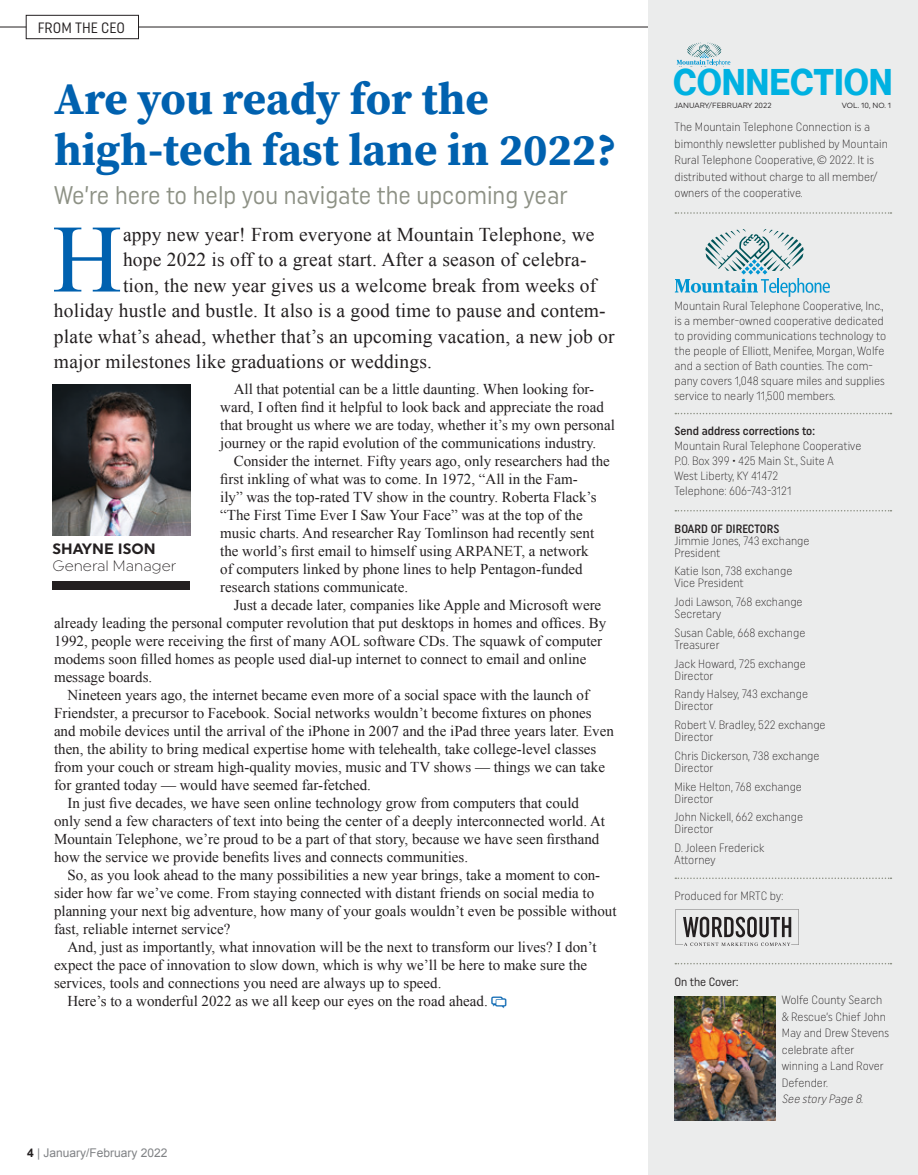
<style>
.page{position:relative;width:918px;height:1175px;background:#fff}
.page>*{position:absolute;margin:0;border:0;box-sizing:border-box;transform-origin:0 0}
.t1{font:96.6px "Times New Roman";color:#0061af}
.t2{font:700 45px/51px "Source Serif Pro";color:#0061af}
.t3{font:36.15px "N Haas Grotesk DS Pro 75 Bd";letter-spacing:.015em;color:#00b1e1;scale:.9 1}
.t4{font:25.5px "Uniform Condensed";color:#8d9185}
.t5{font:19.5px "Times New Roman";letter-spacing:.01em;color:#231f20}
.t6{font:15px/18px "Times New Roman";color:#231f20}
.t7{font:300 15px "Uniform";color:#231f20}
.t8{font:15px "Uniform Condensed";color:#231f20}
.t9{font:700 15px "Uniform";color:#231f20}
.t10{font:300 12px/12px "Uniform Condensed";color:#231f20}
.t11{font:500 12px "Uniform Condensed";color:#231f20}
.t12{font:12px "Arial";color:#808285}
.t13{font:italic 300 12px "Uniform Condensed";color:#231f20}
.t14{font:12px "Uniform Condensed";letter-spacing:-.01em;color:#231f20}
.t15{font:7.5px "Uniform";color:#231f20}
.s1{font-weight:700;color:#231f20}
</style>
<div class="page">
<img style="left:52px;top:384px;width:138px;height:151px">
<div style="left:26px;top:15px;width:113px;height:24px;border:1px solid #231f20"></div>
<svg style="left:0;top:27px;width:26px;height:1px"></svg>
<hr style="left:139px;top:27px;width:510px;height:1px;background:#231f20">
<div style="left:648px;top:0;width:270px;height:1174px;background:#ebecec"></div>
<svg style="left:675px;top:212px;width:216px;height:2px"></svg>
<svg style="left:675px;top:413px;width:216px;height:1px"></svg>
<svg style="left:675px;top:877px;width:216px;height:2px"></svg>
<svg style="left:675px;top:963px;width:216px;height:1px"></svg>
<div style="left:52px;top:581px;width:138px;height:8px;background:#231f20"></div>
<svg style="left:675px;top:229px;width:155px;height:68px"></svg>
<svg style="left:675px;top:510px;width:216px;height:1px"></svg>
<svg style="left:675px;top:909px;width:124px;height:37px"></svg>
<img style="left:675px;top:996px;width:100px;height:124px">
<svg style="left:677px;top:43px;width:53px;height:23px"></svg>
<p class="t8" style="left:38px;top:19px;width:89px">FROM THE CEO</p>
<h2 class="t2" style="left:54px;top:73px;width:564px">Are you ready for the high-tech fast lane in 2022?</h2>
<h3 class="t4" style="left:54px;top:179px;width:515px">We’re here to help you navigate the upcoming year</h3>
<h1 class="t1" style="left:52px;top:194px;width:71px">H</h1>
<h3 class="t5" style="left:123px;top:221px;width:473px">appy new year! From everyone at Mountain Telephone, we</h3>
<h3 class="t5" style="left:123px;top:246px;width:465px">hope 2022 is off to a great start. After a season of celebra-</h3>
<h3 class="t5" style="left:123px;top:272px;width:475px">tion, the new year gives us a welcome break from weeks of</h3>
<h3 class="t5" style="left:54px;top:297px;width:553px">holiday hustle and bustle. It also is a good time to pause and contem-</h3>
<h3 class="t5" style="left:54px;top:323px;width:562px">plate what’s ahead, whether that’s an upcoming vacation, a new job or</h3>
<h3 class="t5" style="left:54px;top:348px;width:380px">major milestones like graduations or weddings.</h3>
<p class="t6" style="left:220px;top:379px;width:396px;text-indent:14px">All that potential can be a little daunting. When looking for&shy;ward, I often find it helpful to look back and appreciate the road that brought us where we are today, whether it’s my own personal journey or the rapid evolution of the communications industry.</p>
<p class="t6" style="left:220px;top:451px;width:391px;text-indent:14px">Consider the internet. Fifty years ago, only researchers had the first inkling of what was to come. In 1972, “All in the Fam-<br>ily” was the top-rated TV show in the country. Roberta Flack’s “The First Time Ever I Saw Your Face” was at the top of the music charts. And researcher Ray Tomlinson had recently sent the world’s first email to himself using ARPANET, a network<br>of computers linked by phone lines to help Pentagon-funded research stations communicate.</p>
<p class="t6" style="left:54px;top:595px;width:554px;text-indent:180px">Just a decade later, companies like Apple and Microsoft were already leading the personal computer revolution that put desktops in homes and offices. By 1992, people were receiving the first of many AOL software CDs. The squawk of computer modems soon filled homes as people used dial-up internet to connect to email and online message boards.</p>
<p class="t6" style="left:68px;top:685px;width:523px">Nineteen years ago, the internet became even more of a social space with the launch of</p>
<p class="t6" style="left:54px;top:703px;width:539px">Friendster, a precursor to Facebook. Social networks wouldn’t become fixtures on phones</p>
<p class="t6" style="left:54px;top:721px;width:561px">and mobile devices until the arrival of the iPhone in 2007 and the iPad three years later. Even</p>
<p class="t6" style="left:54px;top:739px;width:544px">then, the ability to bring medical expertise home with telehealth, take college-level classes</p>
<p class="t6" style="left:54px;top:757px;width:553px">from your couch or stream high-quality movies, music and TV shows — things we can take</p>
<p class="t6" style="left:54px;top:775px;width:319px">for granted today — would have seemed far-fetched.</p>
<p class="t6" style="left:68px;top:793px;width:513px">In just five decades, we have seen online technology grow from computers that could</p>
<p class="t6" style="left:54px;top:811px;width:553px">only send a few characters of text into being the center of a deeply interconnected world. At</p>
<p class="t6" style="left:54px;top:829px;width:547px">Mountain Telephone, we’re proud to be a part of that story, because we have seen firsthand</p>
<p class="t6" style="left:54px;top:847px;width:416px">how the service we provide benefits lives and connects communities.</p>
<p class="t6" style="left:68px;top:865px;width:534px">So, as you look ahead to the many possibilities a new year brings, take a moment to con-</p>
<p class="t6" style="left:54px;top:883px;width:542px">sider how far we’ve come. From staying connected with distant friends on social media to</p>
<p class="t6" style="left:54px;top:901px;width:564px">planning your next big adventure, how many of your goals wouldn’t even be possible without</p>
<p class="t6" style="left:54px;top:919px;width:178px">fast, reliable internet service?</p>
<p class="t6" style="left:68px;top:937px;width:531px">And, just as importantly, what innovation will be the next to transform our lives? I don’t</p>
<p class="t6" style="left:54px;top:955px;width:535px">expect the pace of innovation to slow down, which is why we’ll be here to make sure the</p>
<p class="t6" style="left:54px;top:973px;width:389px">services, tools and connections you need are always up to speed.</p>
<p class="t6" style="left:68px;top:991px;width:422px">Here’s to a wonderful 2022 as we all keep our eyes on the road ahead.</p>
<p class="t9" style="left:52px;top:540px;width:105px">SHAYNE ISON</p>
<p class="t7" style="left:52px;top:556px;width:125px">General Manager</p>
<p class="t12" style="left:27px;top:1144px;width:142px"><span class="s1">4</span> | January/February 2022</p>
<h3 class="t3" style="left:674px;top:61px;width:245px">CONNECTION</h3>
<p class="t15" style="left:675px;top:101px;width:99px">JANUARY/FEBRUARY 2022</p>
<p class="t15" style="left:842px;top:101px;width:51px">VOL. 10, NO. 1</p>
<p class="t10" style="left:675px;top:119px;width:215px;line-height:16.5px">The Mountain Telephone Connection is a bimonthly newsletter published by Mountain Rural Telephone Cooperative, © 2022. It is distributed without charge to all member/ owners of the cooperative.</p>
<p class="t10" style="left:675px;top:298px;width:213px;line-height:15px">Mountain Rural Telephone Cooperative, Inc., is a member-owned cooperative dedicated to providing communications technology to the people of Elliott, Menifee, Morgan, Wolfe and a section of Bath counties. The com&shy;pany covers 1,048 square miles and supplies service to nearly 11,500 members.</p>
<p class="t11" style="left:675px;top:424px;width:142px">Send address corrections to:</p>
<p class="t10" style="left:675px;top:438px;width:188px;line-height:15px">Mountain Rural Telephone Cooperative<br>P.O. Box 399 • 425 Main St., Suite A<br>West Liberty, KY 41472<br>Telephone: 606-743-3121</p>
<p class="t11" style="left:675px;top:521px;width:106px">BOARD OF DIRECTORS</p>
<p class="t10" style="left:675px;top:534px;width:136px">Jimmie Jones, 743 exchange<br>President</p>
<p class="t10" style="left:675px;top:565px;width:119px">Katie Ison, 738 exchange<br>Vice President</p>
<p class="t10" style="left:675px;top:595px;width:130px">Jodi Lawson, 768 exchange<br>Secretary</p>
<p class="t10" style="left:675px;top:626px;width:132px">Susan Cable, 668 exchange<br>Treasurer</p>
<p class="t10" style="left:675px;top:657px;width:133px">Jack Howard, 725 exchange<br>Director</p>
<p class="t10" style="left:675px;top:688px;width:135px">Randy Halsey, 743 exchange<br>Director</p>
<p class="t10" style="left:675px;top:718px;width:153px">Robert V. Bradley, 522 exchange<br>Director</p>
<p class="t10" style="left:675px;top:749px;width:147px">Chris Dickerson, 738 exchange<br>Director</p>
<p class="t10" style="left:675px;top:780px;width:129px">Mike Helton, 768 exchange<br>Director</p>
<p class="t10" style="left:675px;top:811px;width:130px">John Nickell, 662 exchange<br>Director</p>
<p class="t10" style="left:675px;top:841px;width:91px">D. Joleen Frederick<br>Attorney</p>
<p class="t10" style="left:675px;top:889px;width:110px">Produced for MRTC by:</p>
<p class="t14" style="left:675px;top:974px;width:65px">On the Cover:</p>
<p class="t10" style="left:782px;top:991px;width:109px;line-height:16.5px">Wolfe County Search &amp; Rescue’s Chief John<br>May and Drew Stevens celebrate after winning a Land Rover<br>Defender.</p>
<p class="t13" style="left:782px;top:1091px;width:85px">See story Page 8.</p>
</div>
